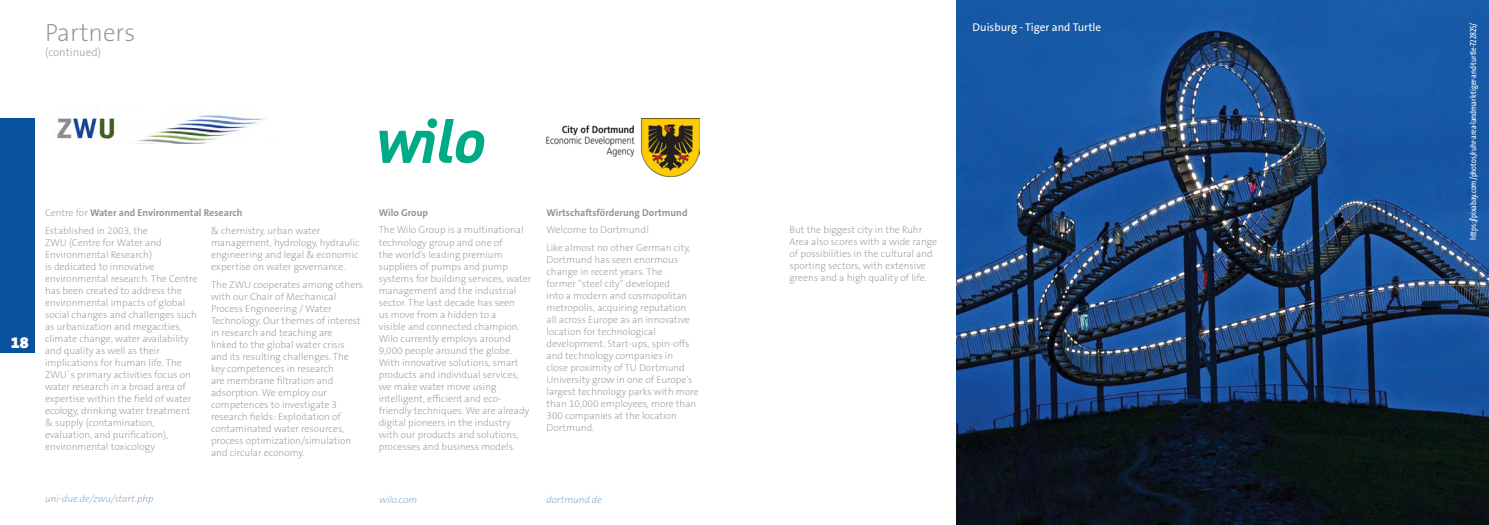
<style>
.page{position:relative;width:1489px;height:525px;background:#fff}
.page>*{position:absolute;margin:0;border:0;box-sizing:border-box;transform-origin:0 0}
.t1{font:200 25px "The Sans B W2";color:#939598}
.t2{font:900 16.25px "The Sans B W9";color:#fff}
.t3{font:11.25px "The Sans B W5 Plain";color:#fff}
.t4{font:200 11.25px "The Sans B W2";color:#939598}
.t5{font:200 10px/12px "The Sans B W2";color:#939598}
.t6{font:700 10px "The Sans B W7";color:#939598}
.t7{font:italic 200 10px "The Sans B W2";color:#80a6c3}
.t8{font:8.75px "The Sans Cd LF5 Plain";color:#fff}
.s1{font-family:"The Sans B W2";font-weight:200}
</style>
<div class="page">
<div style="left:0;top:118px;width:34px;height:234px;background:#07519f"></div>
<img style="left:956px;top:0;width:532px;height:524px">
<svg style="left:379px;top:119px;width:105px;height:44px"></svg>
<div style="left:427px;top:118px;width:10px;height:10px;background:#00aa87;border-radius:50%"></div>
<img style="left:546px;top:118px;width:153px;height:59px">
<img style="left:57px;top:115px;width:208px;height:28px">
<h1 class="t1" style="left:45px;top:17px;width:92px">Partners</h1>
<p class="t4" style="left:45px;top:45px;width:57px">(continued)</p>
<h2 class="t2" style="left:11px;top:332px;width:19px">18</h2>
<p class="t6" style="left:45px;top:206px;width:199px"><span class="s1">Centre for</span> Water and Environmental Research</p>
<p class="t5" style="left:45px;top:224px;width:154px">Established in 2003, the<br>ZWU (Centre for Water and<br>Environmental Research)<br>is dedicated to innovative environmental research. The Centre has been created to address the environmental impacts of global social changes and challenges such as urbanization and megacities, climate change, water availability and quality as well as their implications for human life. The<br>ZWU´s primary activities focus on water research in a broad area of expertise within the field of water ecology, drinking water treatment &amp; supply (contamination, evaluation, and purification), environmental toxicology</p>
<p class="t5" style="left:211px;top:224px;width:150px">&amp; chemistry, urban water management, hydrology, hydraulic engineering and legal &amp; economic expertise on water governance.</p>
<p class="t5" style="left:211px;top:278px;width:154px">The ZWU cooperates among others with our Chair of Mechanical<br>Process Engineering / Water<br>Technology. Our themes of interest in research and teaching are<br>linked to the global water crisis and its resulting challenges. The key competences in research<br>are membrane filtration and adsorption. We employ our competences to investigate 3 research fields: Exploitation of contaminated water resources, process optimization/simulation and circular economy.</p>
<p class="t6" style="left:378px;top:206px;width:51px">Wilo Group</p>
<p class="t5" style="left:378px;top:224px;width:154px">The Wilo Group is a multinational technology group and one of<br>the world’s leading premium suppliers of pumps and pump systems for building services, water management and the industrial sector. The last decade has seen<br>us move from a hidden to a<br>visible and connected champion.<br>Wilo currently employs around<br>9,000 people around the globe.<br>With innovative solutions, smart products and individual services, we make water move using intelligent, efficient and eco&shy;friendly techniques. We are already digital pioneers in the industry with our products and solutions, processes and business models.</p>
<p class="t6" style="left:546px;top:206px;width:143px">Wirtschaftsförderung Dortmund</p>
<p class="t5" style="left:546px;top:221px;width:145px;line-height:17.6px">Welcome to Dortmund!<br>Like almost no other German city,</p>
<p class="t5" style="left:546px;top:254px;width:154px">Dortmund has seen enormous change in recent years. The<br>former “steel city” developed<br>into a modern and cosmopolitan metropolis, acquiring reputation all across Europe as an innovative location for technological development. Start-ups, spin-offs and technology companies in<br>close proximity of TU Dortmund<br>University grow in one of Europe’s largest technology parks with more than 10,000 employees, more than<br>300 companies at the location<br>Dortmund.</p>
<p class="t7" style="left:45px;top:493px;width:110px">uni-due.de/zwu/start.php</p>
<p class="t7" style="left:379px;top:493px;width:39px">wilo.com</p>
<p class="t7" style="left:546px;top:493px;width:57px">dortmund.de</p>
<p class="t5" style="left:789px;top:223px;width:149px">But the biggest city in the Ruhr Area also scores with a wide range of possibilities in the cultural and sporting sectors, with extensive greens and a high quality of life.</p>
<p class="t3" style="left:972px;top:20px;width:130px">Duisburg - Tiger and Turtle</p>
<p class="t8" style="left:1467px;top:240px;width:219px;rotate:-90deg">https://pixabay.com/photos/ruhr-area-landmark-tiger-and-turtle-722825/</p>
</div>
